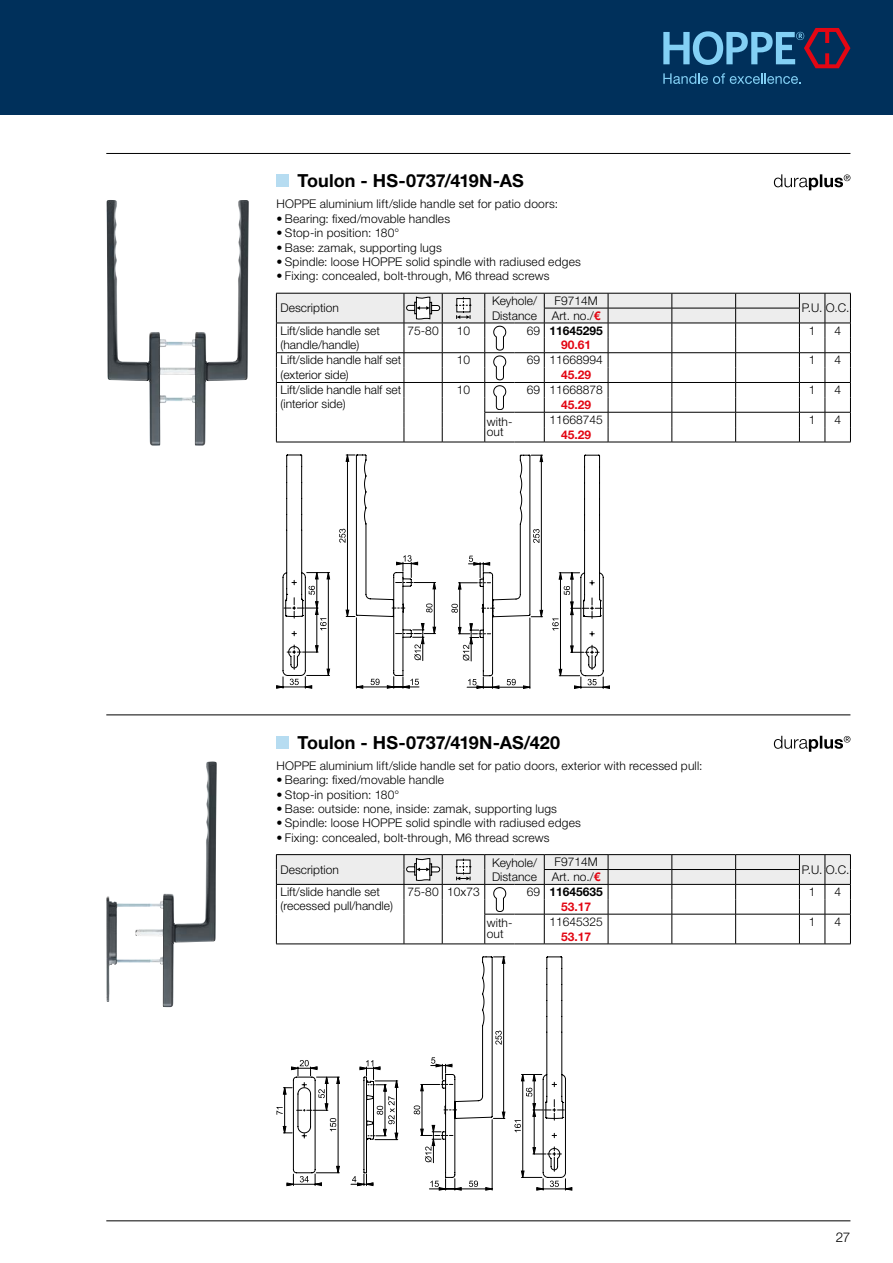
<style>
.page{position:relative;width:893px;height:1263px;background:#fff}
.page>*{position:absolute;margin:0;border:0;box-sizing:border-box;transform-origin:0 0}
.t1{font:700 18px "Helvetica Neue LTW1 G";color:#000}
.t2{font:300 13.5px "Helvetica Neue LTW1 G";color:#000}
.t3{font:300 12px/14.4px "Helvetica Neue LTW1 G";letter-spacing:.01em;color:#000}
.t4{font:700 12px "Helvetica Neue LTW1 G";color:#e30613}
.t5{font:700 12px "Helvetica Neue LTW1 G";color:#000}
.s1{font-weight:700;color:#e30613}
.s2{font-weight:300}
</style>
<div class="page">
<div style="left:0;top:0;width:893px;height:115px;background:#00305b"></div>
<hr style="left:106px;top:1220px;width:744px;height:1px;background:#000">
<img style="left:106px;top:200px;width:143px;height:246px">
<svg style="left:774px;top:174px;width:76px;height:16px"></svg>
<svg style="left:276px;top:293px;width:575px;height:150px"></svg>
<svg style="left:276px;top:455px;width:160px;height:234px"></svg>
<svg style="left:451px;top:455px;width:159px;height:234px"></svg>
<div style="left:276px;top:174px;width:13px;height:13px;background:#b6dcf1"></div>
<hr style="left:106px;top:153px;width:744px;height:1px;background:#000">
<img style="left:106px;top:761px;width:111px;height:246px">
<svg style="left:774px;top:736px;width:76px;height:16px"></svg>
<svg style="left:276px;top:854px;width:575px;height:91px"></svg>
<svg style="left:414px;top:957px;width:158px;height:233px"></svg>
<svg style="left:276px;top:1060px;width:122px;height:126px"></svg>
<div style="left:276px;top:736px;width:13px;height:12px;background:#b6dcf1"></div>
<hr style="left:106px;top:714px;width:744px;height:1px;background:#000">
<svg style="left:663px;top:28px;width:187px;height:56px"></svg>
<h1 class="t1" style="left:298px;top:170px;width:228px">Toulon - HS-0737/419N-AS</h1>
<p class="t3" style="left:276px;top:197px;width:283px">HOPPE aluminium lift/slide handle set for patio doors:</p>
<p class="t3" style="left:276px;top:211px;width:175px">• Bearing: fixed/movable handles</p>
<p class="t3" style="left:276px;top:226px;width:124px">• Stop-in position: 180°</p>
<p class="t3" style="left:276px;top:240px;width:167px">• Base: zamak, supporting lugs</p>
<p class="t3" style="left:276px;top:254px;width:306px">• Spindle: loose HOPPE solid spindle with radiused edges</p>
<p class="t3" style="left:276px;top:269px;width:275px">• Fixing: concealed, bolt-through, M6 thread screws</p>
<p class="t3" style="left:281px;top:301px;width:60px">Description</p>
<p class="t3" style="left:492px;top:294px;width:46px">Keyhole/<br>Distance</p>
<p class="t3" style="left:555px;top:293px;width:45px">F9714M</p>
<p class="t3" style="left:552px;top:308px;width:50px">Art. no./<span class="s1">€</span></p>
<p class="t3" style="left:802px;top:301px;width:49px">P.U. O.C.</p>
<p class="t3" style="left:281px;top:323px;width:101px">Lift/slide handle set (handle/handle)</p>
<p class="t3" style="left:408px;top:323px;width:33px">75-80</p>
<p class="t3" style="left:457px;top:323px;width:15px">10</p>
<p class="t5" style="left:527px;top:323px;width:78px"><span class="s2">69</span> 11645295</p>
<p class="t3" style="left:809px;top:323px;width:8px">1</p>
<p class="t3" style="left:834px;top:323px;width:8px">4</p>
<p class="t4" style="left:561px;top:338px;width:32px">90.61</p>
<p class="t3" style="left:281px;top:353px;width:122px">Lift/slide handle half set (exterior side)</p>
<p class="t3" style="left:457px;top:353px;width:15px">10</p>
<p class="t3" style="left:527px;top:353px;width:78px">69 11668994</p>
<p class="t3" style="left:809px;top:353px;width:8px">1</p>
<p class="t3" style="left:834px;top:353px;width:8px">4</p>
<p class="t4" style="left:561px;top:367px;width:32px">45.29</p>
<p class="t3" style="left:281px;top:382px;width:122px">Lift/slide handle half set (interior side)</p>
<p class="t3" style="left:457px;top:382px;width:15px">10</p>
<p class="t3" style="left:527px;top:382px;width:78px">69 11668878</p>
<p class="t3" style="left:809px;top:382px;width:8px">1</p>
<p class="t3" style="left:834px;top:382px;width:8px">4</p>
<p class="t4" style="left:561px;top:397px;width:32px">45.29</p>
<p class="t3" style="left:487px;top:416px;width:27px;line-height:10.5px">with&shy;out</p>
<p class="t3" style="left:549px;top:412px;width:55px">11668745</p>
<p class="t3" style="left:809px;top:412px;width:8px">1</p>
<p class="t3" style="left:834px;top:412px;width:8px">4</p>
<p class="t4" style="left:561px;top:427px;width:32px">45.29</p>
<h1 class="t1" style="left:298px;top:731px;width:264px">Toulon - HS-0737/419N-AS/420</h1>
<p class="t3" style="left:276px;top:758px;width:427px">HOPPE aluminium lift/slide handle set for patio doors, exterior with recessed pull:</p>
<p class="t3" style="left:276px;top:773px;width:169px">• Bearing: fixed/movable handle</p>
<p class="t3" style="left:276px;top:787px;width:124px">• Stop-in position: 180°</p>
<p class="t3" style="left:276px;top:801px;width:282px">• Base: outside: none, inside: zamak, supporting lugs</p>
<p class="t3" style="left:276px;top:816px;width:306px">• Spindle: loose HOPPE solid spindle with radiused edges</p>
<p class="t3" style="left:276px;top:830px;width:275px">• Fixing: concealed, bolt-through, M6 thread screws</p>
<p class="t3" style="left:281px;top:862px;width:60px">Description</p>
<p class="t3" style="left:492px;top:855px;width:46px">Keyhole/<br>Distance</p>
<p class="t3" style="left:555px;top:855px;width:45px">F9714M</p>
<p class="t3" style="left:552px;top:870px;width:50px">Art. no./<span class="s1">€</span></p>
<p class="t3" style="left:802px;top:862px;width:49px">P.U. O.C.</p>
<p class="t3" style="left:281px;top:884px;width:114px">Lift/slide handle set (recessed pull/handle)</p>
<p class="t3" style="left:408px;top:884px;width:74px">75-80 10x73</p>
<p class="t5" style="left:527px;top:884px;width:78px"><span class="s2">69</span> 11645635</p>
<p class="t3" style="left:809px;top:884px;width:8px">1</p>
<p class="t3" style="left:834px;top:884px;width:8px">4</p>
<p class="t4" style="left:561px;top:899px;width:32px">53.17</p>
<p class="t3" style="left:487px;top:918px;width:27px;line-height:10.5px">with&shy;out</p>
<p class="t3" style="left:549px;top:914px;width:55px">11645325</p>
<p class="t3" style="left:809px;top:914px;width:8px">1</p>
<p class="t3" style="left:834px;top:914px;width:8px">4</p>
<p class="t4" style="left:561px;top:929px;width:32px">53.17</p>
<p class="t2" style="left:836px;top:1229px;width:16px">27</p>
</div>
